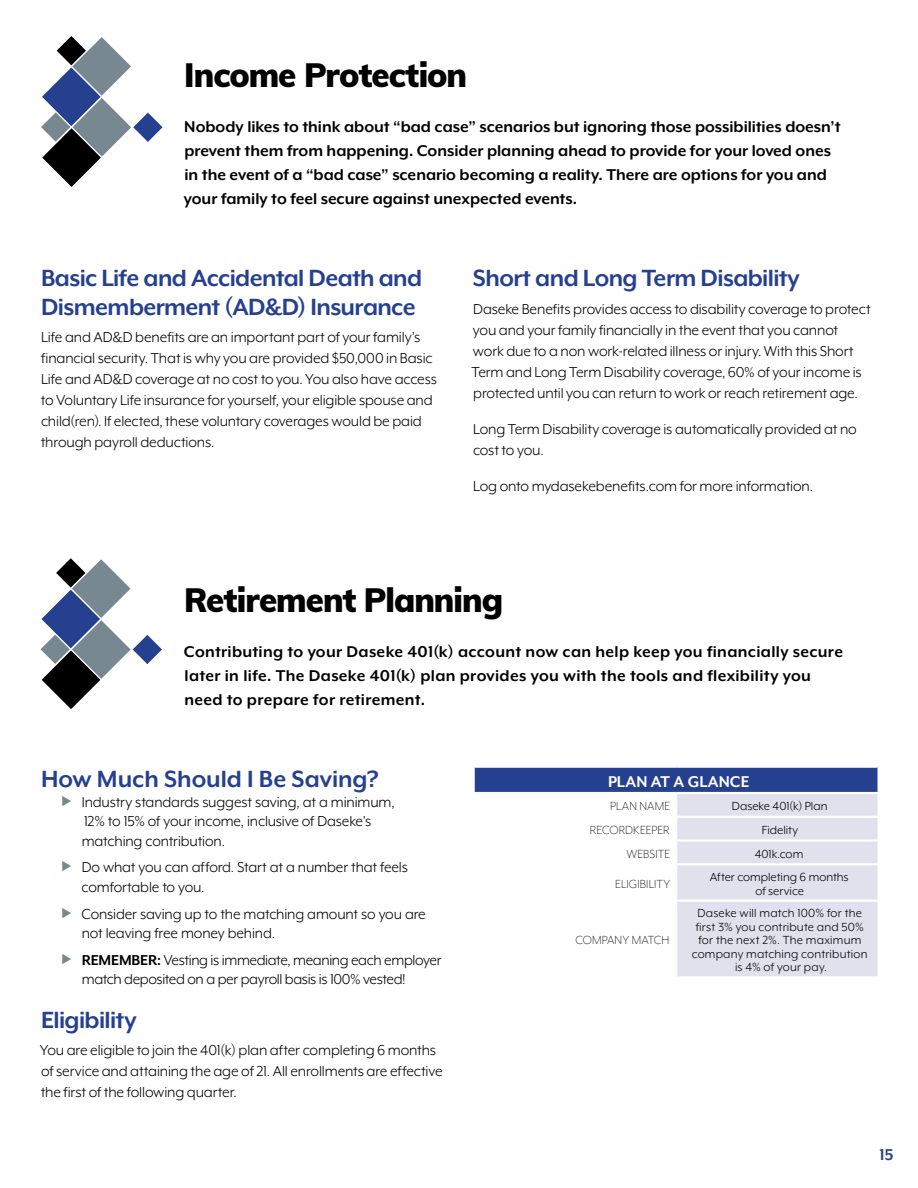
<style>
.page{position:relative;width:918px;height:1188px;background:#fff}
.page>*{position:absolute;margin:0;border:0;box-sizing:border-box;transform-origin:0 0}
.HEADLINE{font:900 33px "Muli";letter-spacing:-.03em;color:#000}
.SUBHEAD{font:700 27px/28.5px "Mr Eaves XL Mod OT";letter-spacing:-.02em;color:#25408f}
.SUBHEAD-2{font:700 27px "Mr Eaves XL Mod OT";color:#25408f}
.BODY_1ST{font:700 18px/24px "Mr Eaves XL Mod OT";color:#000}
.BODY_1ST-2{font:700 18px/24px "Mr Eaves XL Mod OT";letter-spacing:.02em;color:#000}
.TBL-PLAN_HEADER{font:700 18px "Mr Eaves XL Mod OT";letter-spacing:.005em;color:#fff}
.t1{font:700 18px "Mr Eaves XL Mod OT";color:#25408f}
.BODY{font:16.5px/21px "Mr Eaves XL Mod OT";letter-spacing:-.01em;color:#000}
.TBL-PLAN_BODY{font:13.5px/13.5px "Mr Eaves XL Mod OT";letter-spacing:.015em;color:#000;text-align:center}
.TBL-CATAGORY{font:300 13.5px "Mr Eaves XL Mod OT";letter-spacing:.005em;color:#000}
.s1{font-weight:700}
</style>
<div class="page">
<svg style="left:41px;top:36px;width:122px;height:151px"></svg>
<svg style="left:40px;top:558px;width:122px;height:151px"></svg>
<div style="left:474px;top:767px;width:405px;height:26px;background:#25408f"></div>
<div style="left:677px;top:794px;width:201px;height:182px;background:#e1e0ed"></div>
<hr style="left:472px;top:766px;width:204px;height:2px;background:#fff">
<hr style="left:676px;top:766px;width:204px;height:2px;background:#fff">
<hr style="left:472px;top:768px;width:3px;height:24px;background:#fff">
<hr style="left:878px;top:768px;width:2px;height:24px;background:#fff">
<hr style="left:472px;top:792px;width:204px;height:2px;background:#fff">
<hr style="left:676px;top:792px;width:204px;height:2px;background:#fff">
<hr style="left:676px;top:816px;width:204px;height:2px;background:#fff">
<hr style="left:676px;top:839px;width:204px;height:3px;background:#fff">
<hr style="left:676px;top:863px;width:204px;height:2px;background:#fff">
<hr style="left:676px;top:899px;width:204px;height:3px;background:#fff">
<p class="HEADLINE" style="left:184px;top:50px;width:285px">Income Protection</p>
<p class="BODY_1ST" style="left:184px;top:114px;width:658px">Nobody likes to think about “bad case” scenarios but ignoring those possibilities doesn’t prevent them from happening. Consider planning ahead to provide for your loved ones in the event of a “bad case” scenario becoming a reality. There are options for you and your family to feel secure against unexpected events.</p>
<p class="SUBHEAD" style="left:41px;top:264px;width:383px">Basic Life and Accidental Death and<br>Dismemberment (AD&amp;D) Insurance</p>
<p class="BODY" style="left:41px;top:327px;width:398px">Life and AD&amp;D benefits are an important part of your family’s financial security. That is why you are provided $50,000 in Basic Life and AD&amp;D coverage at no cost to you. You also have access to Voluntary Life insurance for yourself, your eligible spouse and child(ren). If elected, these voluntary coverages would be paid through payroll deductions.</p>
<p class="SUBHEAD" style="left:473px;top:264px;width:328px">Short and Long Term Disability</p>
<p class="BODY" style="left:472px;top:298px;width:401px">Daseke Benefits provides access to disability coverage to protect you and your family financially in the event that you cannot work due to a non work-related illness or injury. With this Short Term and Long Term Disability coverage, 60% of your income is protected until you can return to work or reach retirement age.</p>
<p class="BODY" style="left:473px;top:418px;width:385px">Long Term Disability coverage is automatically provided at no cost to you.</p>
<p class="BODY" style="left:473px;top:475px;width:341px">Log onto mydasekebenefits.com for more information.</p>
<p class="HEADLINE" style="left:184px;top:576px;width:320px">Retirement Planning</p>
<p class="BODY_1ST-2" style="left:184px;top:640px;width:661px">Contributing to your Daseke 401(k) account now can help keep you financially secure later in life. The Daseke 401(k) plan provides you with the tools and flexibility you need to prepare for retirement.</p>
<p class="SUBHEAD-2" style="left:41px;top:766px;width:339px">How Much Should I Be Saving?</p>
<p class="BODY" style="left:82px;top:792px;width:314px;line-height:19.6px">Industry standards suggest saving, at a minimum,<br>12% to 15% of your income, inclusive of Daseke’s matching contribution.</p>
<p class="BODY" style="left:82px;top:858px;width:328px;line-height:19.6px">Do what you can afford. Start at a number that feels comfortable to you.</p>
<p class="BODY" style="left:81px;top:904px;width:346px;line-height:19.6px">Consider saving up to the matching amount so you are not leaving free money behind.</p>
<p class="BODY" style="left:82px;top:950px;width:361px;line-height:19.6px"><span class="s1">REMEMBER:</span> Vesting is immediate, meaning each employer match deposited on a per payroll basis is 100% vested!</p>
<p class="SUBHEAD" style="left:41px;top:1005px;width:97px">Eligibility</p>
<p class="BODY" style="left:40px;top:1040px;width:404px">You are eligible to join the 401(k) plan after completing 6 months of service and attaining the age of 21. All enrollments are effective the first of the following quarter.</p>
<p class="TBL-PLAN_HEADER" style="left:608px;top:773px;width:143px">PLAN AT A GLANCE</p>
<p class="TBL-CATAGORY" style="left:610px;top:800px;width:62px">PLAN NAME</p>
<p class="TBL-PLAN_BODY" style="left:732px;top:800px;width:97px">Daseke 401(k) Plan</p>
<p class="TBL-CATAGORY" style="left:590px;top:823px;width:81px">RECORDKEEPER</p>
<p class="TBL-PLAN_BODY" style="left:762px;top:823px;width:38px">Fidelity</p>
<p class="TBL-CATAGORY" style="left:627px;top:847px;width:45px">WEBSITE</p>
<p class="TBL-PLAN_BODY" style="left:755px;top:847px;width:50px">401k.com</p>
<p class="TBL-CATAGORY" style="left:615px;top:877px;width:57px">ELIGIBILITY</p>
<p class="TBL-PLAN_BODY" style="left:710px;top:870px;width:141px">After completing 6 months of service</p>
<p class="TBL-CATAGORY" style="left:575px;top:934px;width:95px">COMPANY MATCH</p>
<p class="TBL-PLAN_BODY" style="left:692px;top:907px;width:177px">Daseke will match 100% for the first 3% you contribute and 50% for the next 2%. The maximum company matching contribution is 4% of your pay.</p>
<p class="t1" style="left:880px;top:1146px;width:16px">15</p>
</div>
